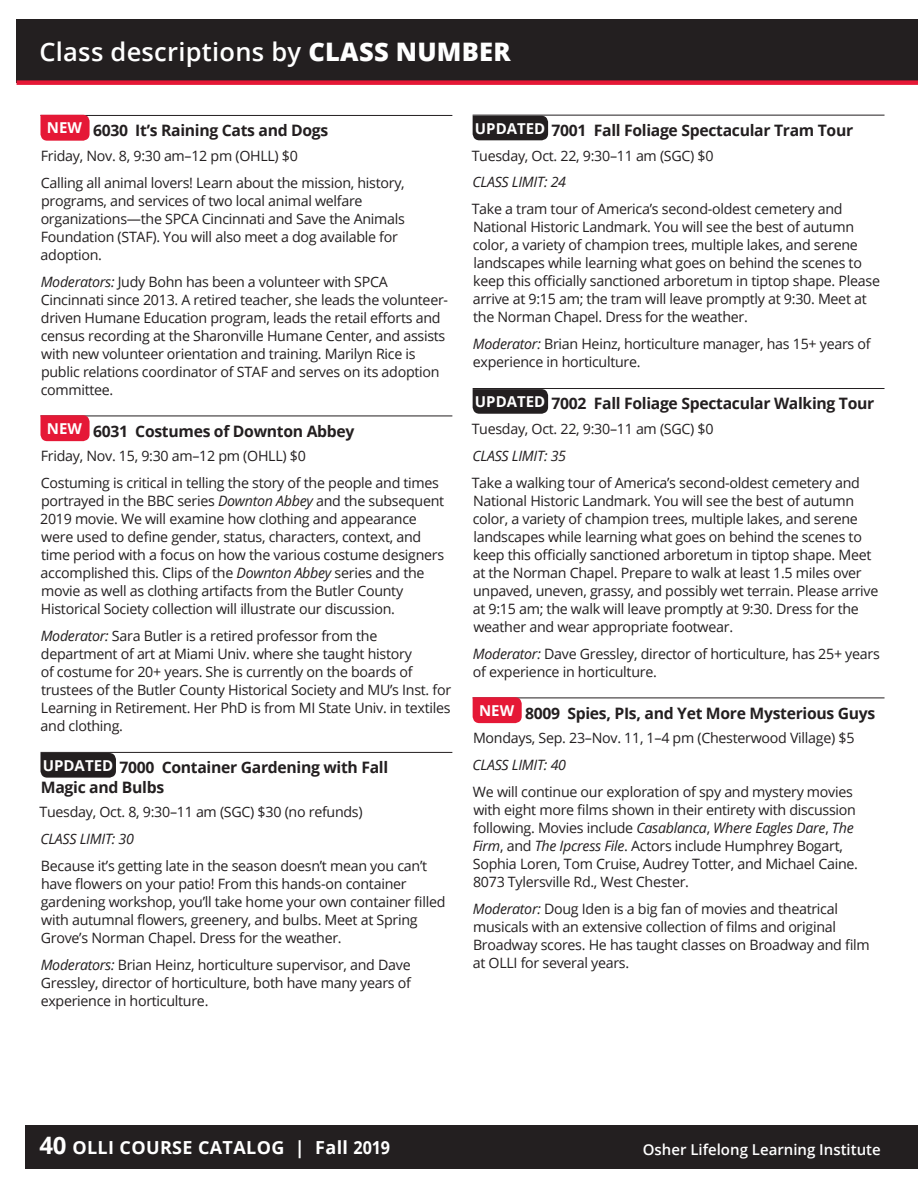
<style>
.page{position:relative;width:918px;height:1188px;background:#fff}
.page>*{position:absolute;margin:0;border:0;box-sizing:border-box;transform-origin:0 0}
.t1{font:600 25.5px "Open Sans";letter-spacing:.01em;color:#fff}
.t2{font:700 18px "Open Sans";letter-spacing:.02em;color:#fff}
.t3{font:700 15.75px/19.5px "Open Sans";letter-spacing:-.02em;color:#231f20}
.t4{font:600 15px "Open Sans";color:#fff}
.t5{font:14.25px/18px "Open Sans";letter-spacing:-.02em;color:#231f20}
.t6{font:italic 14.25px "Open Sans";letter-spacing:-.02em;color:#231f20}
.s1{font-weight:800}
.s2{font-style:italic}
.s3{font-size:15px;color:#fff}
.s4{font-size:24px}
</style>
<div class="page">
<div style="left:26px;top:1125px;width:892px;height:44px;background:#231f20"></div>
<div style="left:17px;top:19px;width:901px;height:64px;background:#231f20"></div>
<div style="left:17px;top:80px;width:901px;height:5px;background:#e51836"></div>
<hr style="left:40px;top:115px;width:412px;height:1px;background:#231f20">
<hr style="left:40px;top:416px;width:412px;height:1px;background:#231f20">
<hr style="left:40px;top:752px;width:412px;height:1px;background:#231f20">
<svg style="left:40px;top:115px;width:50px;height:26px"></svg>
<svg style="left:40px;top:415px;width:50px;height:26px"></svg>
<div style="left:40px;top:753px;width:76px;height:25px;background:#231f20"></div>
<hr style="left:473px;top:115px;width:412px;height:1px;background:#231f20">
<hr style="left:473px;top:388px;width:412px;height:1px;background:#231f20">
<hr style="left:473px;top:698px;width:412px;height:1px;background:#231f20">
<div style="left:473px;top:116px;width:75px;height:24px;background:#231f20"></div>
<svg style="left:473px;top:389px;width:75px;height:25px;background:#292526"></svg>
<svg style="left:473px;top:697px;width:49px;height:26px"></svg>
<h1 class="t1" style="left:39px;top:34px;width:473px">Class descriptions by <span class="s1">CLASS NUMBER</span></h1>
<p class="t3" style="left:47px;top:120px;width:283px"><sup>NEW</sup> 6030 It’s Raining Cats and Dogs</p>
<p class="t5" style="left:41px;top:142px;width:365px;line-height:26.8px">Friday, Nov. 8, 9:30 am–12 pm (OHLL) $0<br>Calling all animal lovers! Learn about the mission, history,</p>
<p class="t5" style="left:41px;top:191px;width:366px">programs, and services of two local animal welfare organizations—the SPCA Cincinnati and Save the Animals Foundation (STAF). You will also meet a dog available for adoption.</p>
<p class="t5" style="left:41px;top:272px;width:409px"><span class="s2">Moderators:</span> Judy Bohn has been a volunteer with SPCA Cincinnati since 2013. A retired teacher, she leads the volunteer&shy;driven Humane Education program, leads the retail efforts and census recording at the Sharonville Humane Center, and assists with new volunteer orientation and training. Marilyn Rice is public relations coordinator of STAF and serves on its adoption committee.</p>
<p class="t3" style="left:47px;top:421px;width:309px"><sup>NEW</sup> 6031 Costumes of Downton Abbey</p>
<p class="t5" style="left:41px;top:442px;width:400px;line-height:26.8px">Friday, Nov. 15, 9:30 am–12 pm (OHLL) $0<br>Costuming is critical in telling the story of the people and times</p>
<p class="t5" style="left:40px;top:492px;width:406px">portrayed in the BBC series <span class="s2">Downton Abbey</span> and the subsequent 2019 movie. We will examine how clothing and appearance were used to define gender, status, characters, context, and time period with a focus on how the various costume designers accomplished this. Clips of the <span class="s2">Downton Abbey</span> series and the movie as well as clothing artifacts from the Butler County Historical Society collection will illustrate our discussion.</p>
<p class="t5" style="left:41px;top:627px;width:412px"><span class="s2">Moderator:</span> Sara Butler is a retired professor from the department of art at Miami Univ. where she taught history<br>of costume for 20+ years. She is currently on the boards of trustees of the Butler County Historical Society and MU’s Inst. for Learning in Retirement. Her PhD is from MI State Univ. in textiles and clothing.</p>
<p class="t3" style="left:41px;top:757px;width:349px"><span class="s3">UPDATED</span> 7000 Container Gardening with Fall<br>Magic and Bulbs</p>
<p class="t5" style="left:40px;top:803px;width:325px">Tuesday, Oct. 8, 9:30–11 am (SGC) $30 (no refunds)</p>
<p class="t6" style="left:40px;top:829px;width:95px">CLASS LIMIT: 30</p>
<p class="t5" style="left:41px;top:857px;width:406px">Because it’s getting late in the season doesn’t mean you can’t have flowers on your patio! From this hands-on container gardening workshop, you’ll take home your own container filled with autumnal flowers, greenery, and bulbs. Meet at Spring Grove’s Norman Chapel. Dress for the weather.</p>
<p class="t5" style="left:41px;top:955px;width:372px;text-align:justify"><span class="s2">Moderators:</span> Brian Heinz, horticulture supervisor, and Dave Gressley, director of horticulture, both have many years of experience in horticulture.</p>
<p class="t3" style="left:475px;top:120px;width:380px"><span class="s3">UPDATED</span> 7001 Fall Foliage Spectacular Tram Tour</p>
<p class="t5" style="left:472px;top:146px;width:243px">Tuesday, Oct. 22, 9:30–11 am (SGC) $0</p>
<p class="t6" style="left:473px;top:172px;width:95px">CLASS LIMIT: 24</p>
<p class="t5" style="left:472px;top:200px;width:410px">Take a tram tour of America’s second-oldest cemetery and National Historic Landmark. You will see the best of autumn color, a variety of champion trees, multiple lakes, and serene landscapes while learning what goes on behind the scenes to keep this officially sanctioned arboretum in tiptop shape. Please arrive at 9:15 am; the tram will leave promptly at 9:30. Meet at the Norman Chapel. Dress for the weather.</p>
<p class="t5" style="left:473px;top:335px;width:399px"><span class="s2">Moderator:</span> Brian Heinz, horticulture manager, has 15+ years of experience in horticulture.</p>
<p class="t3" style="left:475px;top:393px;width:401px"><span class="s3">UPDATED</span> 7002 Fall Foliage Spectacular Walking Tour</p>
<p class="t5" style="left:472px;top:419px;width:243px">Tuesday, Oct. 22, 9:30–11 am (SGC) $0</p>
<p class="t6" style="left:473px;top:446px;width:95px">CLASS LIMIT: 35</p>
<p class="t5" style="left:472px;top:473px;width:408px">Take a walking tour of America’s second-oldest cemetery and National Historic Landmark. You will see the best of autumn color, a variety of champion trees, multiple lakes, and serene landscapes while learning what goes on behind the scenes to keep this officially sanctioned arboretum in tiptop shape. Meet at the Norman Chapel. Prepare to walk at least 1.5 miles over unpaved, uneven, grassy, and possibly wet terrain. Please arrive at 9:15 am; the walk will leave promptly at 9:30. Dress for the weather and wear appropriate footwear.</p>
<p class="t5" style="left:473px;top:644px;width:409px"><span class="s2">Moderator:</span> Dave Gressley, director of horticulture, has 25+ years of experience in horticulture.</p>
<p class="t3" style="left:479px;top:703px;width:398px"><sup>NEW</sup> 8009 Spies, PIs, and Yet More Mysterious Guys</p>
<p class="t5" style="left:473px;top:729px;width:383px">Mondays, Sep. 23–Nov. 11, 1–4 pm (Chesterwood Village) $5</p>
<p class="t6" style="left:473px;top:755px;width:95px">CLASS LIMIT: 40</p>
<p class="t5" style="left:473px;top:783px;width:387px">We will continue our exploration of spy and mystery movies with eight more films shown in their entirety with discussion following. Movies include <span class="s2">Casablanca</span>, <span class="s2">Where Eagles Dare</span>, <span class="s2">The Firm</span>, and <span class="s2">The Ipcress File</span>. Actors include Humphrey Bogart, Sophia Loren, Tom Cruise, Audrey Totter, and Michael Caine.<br>8073 Tylersville Rd., West Chester.</p>
<p class="t5" style="left:473px;top:899px;width:399px"><span class="s2">Moderator:</span> Doug Iden is a big fan of movies and theatrical musicals with an extensive collection of films and original Broadway scores. He has taught classes on Broadway and film at OLLI for several years.</p>
<p class="t2" style="left:39px;top:1134px;width:352px"><span class="s4">40</span> OLLI COURSE CATALOG | Fall 2019</p>
<p class="t4" style="left:643px;top:1139px;width:240px">Osher Lifelong Learning Institute</p>
</div>
